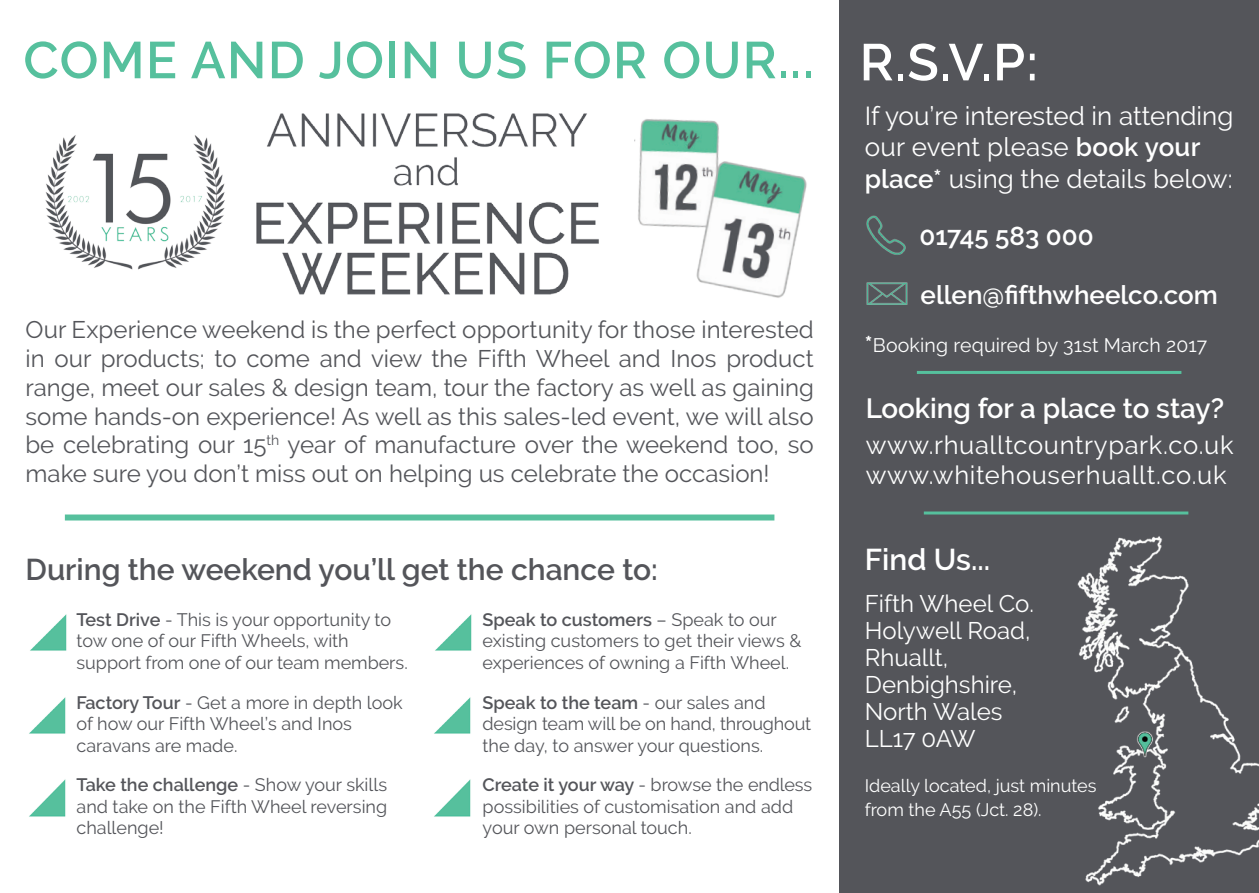
<style>
.page{position:relative;width:1259px;height:893px;background:#fff}
.page>*{position:absolute;margin:0;border:0;box-sizing:border-box;transform-origin:0 0}
.t1{font:600 51.6px "Raleway";letter-spacing:.025em;color:#56c09d}
.t2{font:600 51.6px "Raleway";color:#fff}
.t3{font:600 30px "Raleway";color:#54555a}
.t4{font:600 30px "Raleway";color:#fff}
.t5{font:600 27.6px "Raleway";color:#fff}
.t6{font:25.8px "Raleway";color:#fff}
.t7{font:600 25.8px "Raleway";color:#fff}
.t8{font:25.5px "Raleway";letter-spacing:.025em;color:#fff}
.t9{font:24px/28.8px "Raleway";color:#54555a;text-align:justify}
.t10{font:24px/27px "Raleway";color:#fff}
.t11{font:19.5px "Raleway";letter-spacing:.01em;color:#fff}
.t12{font:18px/21.6px "Raleway";color:#54555a}
.t13{font:600 18px "Raleway";color:#54555a}
.t14{font:18px/24px "Raleway";color:#fff}
.s1{font-weight:600}
.s2{font-weight:400}
.s3{font-weight:700;font-size:22.5px}
</style>
<div class="page">
<div style="left:839px;top:0;width:420px;height:893px;background:#54555a"></div>
<img style="left:256px;top:113px;width:343px;height:182px">
<img style="left:634px;top:119px;width:173px;height:179px">
<div style="left:65px;top:514px;width:709px;height:6px;background:#56c09d"></div>
<img style="left:30px;top:614px;width:37px;height:37px">
<img style="left:29px;top:779px;width:37px;height:38px">
<img style="left:29px;top:697px;width:37px;height:37px">
<img style="left:435px;top:614px;width:37px;height:37px">
<img style="left:434px;top:779px;width:37px;height:38px">
<img style="left:434px;top:697px;width:37px;height:37px">
<img style="left:1077px;top:536px;width:182px;height:350px">
<img style="left:45px;top:135px;width:180px;height:135px">
<img style="left:866px;top:215px;width:40px;height:40px">
<img style="left:866px;top:282px;width:42px;height:23px">
<hr style="left:917px;top:371px;width:264px;height:3px;background:#56c09d">
<hr style="left:924px;top:511px;width:264px;height:3px;background:#56c09d">
<p class="t1" style="left:23px;top:30px;width:791px">COME AND JOIN US FOR OUR...</p>
<p class="t9" style="left:26px;top:315px;width:790px">Our Experience weekend is the perfect opportunity for those interested</p>
<p class="t9" style="left:26px;top:344px;width:790px">in our products; to come and view the Fifth Wheel and Inos product range, meet our sales &amp; design team, tour the factory as well as gaining some hands-on experience! As well as this sales-led event, we will also be celebrating our 15<sup>th</sup> year of manufacture over the weekend too, so make sure you don’t miss out on helping us celebrate the occasion!</p>
<p class="t3" style="left:26px;top:552px;width:634px">During the weekend you’ll get the chance to:</p>
<p class="t12" style="left:77px;top:609px;width:316px"><span class="s1">Test Drive</span> - This is your opportunity to tow one of our Fifth Wheels, with</p>
<p class="t12" style="left:77px;top:652px;width:333px">support from one of our team members.</p>
<p class="t12" style="left:77px;top:691px;width:328px"><span class="s1">Factory Tour</span> - Get a more in depth look</p>
<p class="t12" style="left:77px;top:713px;width:277px">of how our Fifth Wheel’s and Inos caravans are made.</p>
<p class="t12" style="left:77px;top:774px;width:312px;text-align:justify"><span class="s1">Take the challenge</span> - Show your skills and take on the Fifth Wheel reversing challenge!</p>
<p class="t13" style="left:482px;top:609px;width:296px">Speak to customers <span class="s2">– Speak to our</span></p>
<p class="t12" style="left:482px;top:630px;width:320px">existing customers to get their views &amp; experiences of owning a Fifth Wheel.</p>
<p class="t13" style="left:482px;top:692px;width:284px">Speak to the team <span class="s2">- our sales and</span></p>
<p class="t12" style="left:482px;top:713px;width:330px">design team will be on hand, throughout the day, to answer your questions.</p>
<p class="t12" style="left:482px;top:774px;width:331px"><span class="s1">Create it your way</span> - browse the endless possibilities of customisation and add your own personal touch.</p>
<p class="t2" style="left:859px;top:33px;width:180px">R.S.V.P:</p>
<p class="t6" style="left:865px;top:101px;width:370px">If you’re interested in attending</p>
<p class="t6" style="left:865px;top:132px;width:337px">our event please <span class="s1">book your</span></p>
<p class="t6" style="left:865px;top:164px;width:369px"><span class="s1">place*</span> using the details below:</p>
<p class="t7" style="left:919px;top:221px;width:175px">01745 583 000</p>
<p class="t7" style="left:920px;top:280px;width:299px">ellen@fifthwheelco.com</p>
<p class="t11" style="left:865px;top:334px;width:344px"><span class="s3">*</span>Booking required by 31st March 2017</p>
<p class="t5" style="left:866px;top:392px;width:360px">Looking for a place to stay?</p>
<p class="t8" style="left:866px;top:430px;width:369px">www.rhualltcountrypark.co.uk</p>
<p class="t8" style="left:866px;top:460px;width:362px">www.whitehouserhuallt.co.uk</p>
<p class="t4" style="left:865px;top:542px;width:127px">Find Us...</p>
<p class="t10" style="left:865px;top:590px;width:171px">Fifth Wheel Co.<br>Holywell Road,</p>
<p class="t10" style="left:865px;top:644px;width:85px">Rhuallt,</p>
<p class="t10" style="left:865px;top:671px;width:154px">Denbighshire,</p>
<p class="t10" style="left:865px;top:698px;width:139px">North Wales</p>
<p class="t10" style="left:865px;top:725px;width:112px">LL17 0AW</p>
<p class="t14" style="left:865px;top:774px;width:233px">Ideally located, just minutes from the A55 (Jct. 28).</p>
</div>
